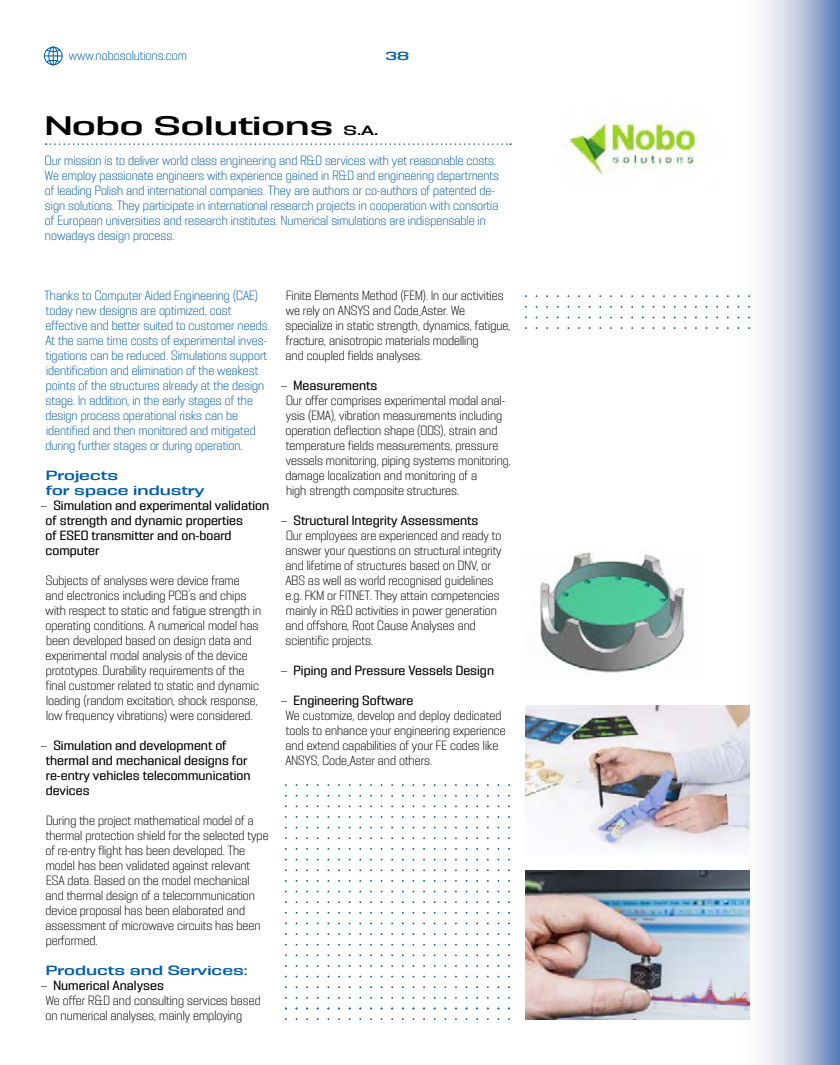
<style>
.page{position:relative;width:840px;height:1065px;background:#fff}
.page>*{position:absolute;margin:0;border:0;box-sizing:border-box;transform-origin:0 0}
.t1{font:24px "PODIUM Sharp 9.8";color:#000}
.t2{font:12px/15px "PODIUM Sharp 5.5";color:#000}
.t3{font:12px/15px "PODIUM Sharp 5.5";color:#005da9}
.t4{font:12px/15px "PODIUM Sharp 5.7";color:#000}
.t5{font:12px/15px "PODIUM Sharp 8.8";color:#005da9}
.t6{font:10.5px "PODIUM Sharp 9.8";color:#005da9}
.s1{font-size:12px}
.s2{font-family:"PODIUM Sharp 5.5"}
</style>
<div class="page">
<svg style="left:737px;top:0;width:103px;height:1065px"></svg>
<svg style="left:46px;top:143px;width:462px;height:2px"></svg>
<svg style="left:44px;top:47px;width:18px;height:18px"></svg>
<img style="left:566px;top:117px;width:131px;height:66px">
<img style="left:525px;top:870px;width:225px;height:150px">
<img style="left:525px;top:705px;width:225px;height:150px">
<img style="left:540px;top:551px;width:145px;height:122px">
<p class="t3" style="left:69px;top:48px;width:119px">www.nobosolutions.com</p>
<p class="t6" style="left:386px;top:49px;width:25px">38</p>
<h1 class="t1" style="left:45px;top:110px;width:335px">Nobo Solutions <span class="s1">S.A.</span></h1>
<p class="t3" style="left:45px;top:153px;width:456px">Our mission is to deliver world class engineering and R&amp;D services with yet reasonable costs.<br>We employ passionate engineers with experience gained in R&amp;D and engineering departments of leading Polish and international companies. They are authors or co-authors of patented de&shy;sign solutions. They participate in international research projects in cooperation with consortia of European universities and research institutes. Numerical simulations are indispensable in nowadays design process.</p>
<p class="t3" style="left:45px;top:288px;width:227px">Thanks to Computer Aided Engineering (CAE) today new designs are optimized, cost effective and better suited to customer needs.<br>At the same time costs of experimental inves&shy;tigations can be reduced. Simulations support identification and elimination of the weakest points of the structures already at the design stage. In addition, in the early stages of the design process operational risks can be identified and then monitored and mitigated during further stages or during operation.</p>
<p class="t5" style="left:46px;top:468px;width:160px">Projects<br>for space industry</p>
<p class="t4" style="left:45px;top:498px;width:225px;text-indent:-4px"><span class="s2">—</span> Simulation and experimental validation of strength and dynamic properties<br>of ESEO transmitter and on-board computer</p>
<p class="t2" style="left:45px;top:573px;width:217px">Subjects of analyses were device frame<br>and electronics including PCB’s and chips with respect to static and fatigue strength in operating conditions. A numerical model has been developed based on design data and experimental modal analysis of the device prototypes. Durability requirements of the final customer related to static and dynamic loading (random excitation, shock response, low frequency vibrations) were considered.</p>
<p class="t4" style="left:46px;top:738px;width:206px;text-indent:-5px"><span class="s2">—</span> Simulation and development of thermal and mechanical designs for re-entry vehicles telecommunication devices</p>
<p class="t2" style="left:45px;top:813px;width:225px">During the project mathematical model of a thermal protection shield for the selected type of re-entry flight has been developed. The model has been validated against relevant ESA data. Based on the model mechanical and thermal design of a telecommunication device proposal has been elaborated and assessment of microwave circuits has been performed.</p>
<p class="t5" style="left:46px;top:963px;width:204px">Products and Services:</p>
<p class="t4" style="left:41px;top:978px;width:124px"><span class="s2">—</span> Numerical Analyses</p>
<p class="t2" style="left:46px;top:993px;width:217px">We offer R&amp;D and consulting services based on numerical analyses, mainly employing</p>
<p class="t2" style="left:286px;top:288px;width:226px">Finite Elements Method (FEM). In our activities we rely on ANSYS and Code_Aster. We specialize in static strength, dynamics, fatigue, fracture, anisotropic materials modelling<br>and coupled fields analyses.</p>
<p class="t4" style="left:281px;top:378px;width:98px"><span class="s2">—</span> Measurements</p>
<p class="t2" style="left:286px;top:393px;width:227px">Our offer comprises experimental modal anal&shy;ysis (EMA), vibration measurements including operation deflection shape (ODS), strain and temperature fields measurements, pressure vessels monitoring, piping systems monitoring, damage localization and monitoring of a<br>high strength composite structures.</p>
<p class="t4" style="left:281px;top:513px;width:199px"><span class="s2">—</span> Structural Integrity Assessments</p>
<p class="t2" style="left:285px;top:528px;width:218px">Our employees are experienced and ready to answer your questions on structural integrity and lifetime of structures based on DNV, or ABS as well as world recognised guidelines e.g. FKM or FITNET. They attain competencies mainly in R&amp;D activities in power generation and offshore, Root Cause Analyses and scientific projects.</p>
<p class="t4" style="left:281px;top:663px;width:215px"><span class="s2">—</span> Piping and Pressure Vessels Design</p>
<p class="t4" style="left:281px;top:693px;width:134px"><span class="s2">—</span> Engineering Software</p>
<p class="t2" style="left:285px;top:708px;width:222px">We customize, develop and deploy dedicated tools to enhance your engineering experience and extend capabilities of your FE codes like ANSYS, Code_Aster and others.</p>
</div>
